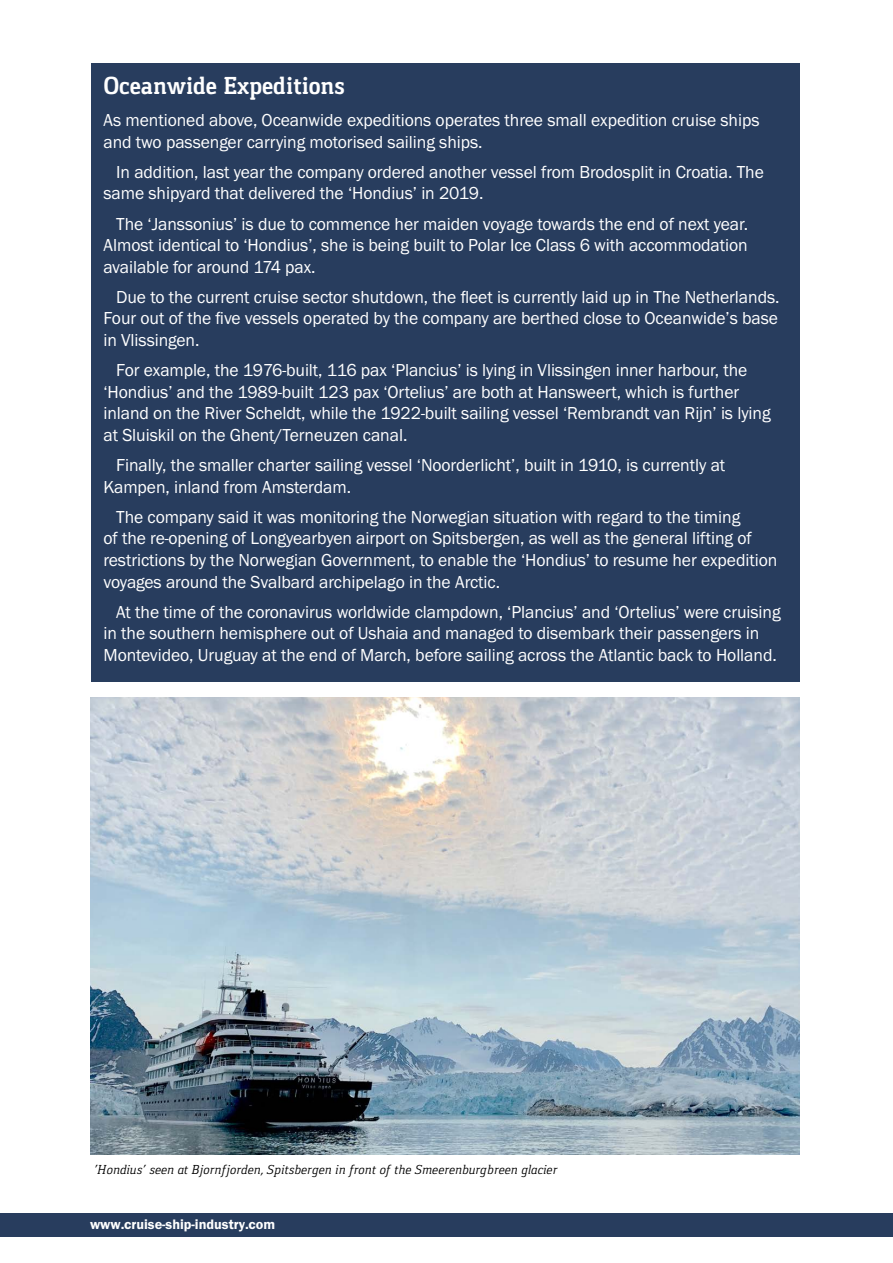
<style>
.page{position:relative;width:893px;height:1263px;background:#fff}
.page>*{position:absolute;margin:0;border:0;box-sizing:border-box;transform-origin:0 0}
.t1{font:700 25.5px "Gaspar";letter-spacing:-.005em;color:#fff}
.t2{font:18px/21.6px "Franklin Got ITC";letter-spacing:-.005em;color:#fff}
.t3{font:600 14.25px "Franklin Got ITC";color:#fff}
.t4{font:italic 13.5px "Gaspar";color:#000}
</style>
<div class="page">
<div style="left:0;top:1213px;width:893px;height:23px;background:#283d5e"></div>
<img style="left:91px;top:697px;width:708px;height:457px">
<div style="left:91px;top:64px;width:708px;height:618px;background:#283d5e"></div>
<h1 class="t1" style="left:103px;top:71px;width:243px">Oceanwide Expeditions</h1>
<p class="t2" style="left:103px;top:110px;width:658px">As mentioned above, Oceanwide expeditions operates three small expedition cruise ships and two passenger carrying motorised sailing ships.</p>
<p class="t2" style="left:103px;top:161px;width:662px;text-indent:13px">In addition, last year the company ordered another vessel from Brodosplit in Croatia. The same shipyard that delivered the ‘Hondius’ in 2019.</p>
<p class="t2" style="left:103px;top:213px;width:646px;text-align:justify;text-indent:13px">The ‘Janssonius’ is due to commence her maiden voyage towards the end of next year.<br>Almost identical to ‘Hondius’, she is being built to Polar Ice Class 6 with accommodation available for around 174 pax.</p>
<p class="t2" style="left:103px;top:286px;width:678px;text-align:justify;text-indent:13px">Due to the current cruise sector shutdown, the fleet is currently laid up in The Netherlands.<br>Four out of the five vessels operated by the company are berthed close to Oceanwide’s base in Vlissingen.</p>
<p class="t2" style="left:103px;top:360px;width:669px;text-indent:13px">For example, the 1976-built, 116 pax ‘Plancius’ is lying in Vlissingen inner harbour, the ‘Hondius’ and the 1989-built 123 pax ‘Ortelius’ are both at Hansweert, which is further inland on the River Scheldt, while the 1922-built sailing vessel ‘Rembrandt van Rijn’ is lying at Sluiskil on the Ghent/Terneuzen canal.</p>
<p class="t2" style="left:103px;top:455px;width:623px;text-indent:13px">Finally, the smaller charter sailing vessel ‘Noorderlicht’, built in 1910, is currently at<br>Kampen, inland from Amsterdam.</p>
<p class="t2" style="left:103px;top:506px;width:675px;text-indent:13px">The company said it was monitoring the Norwegian situation with regard to the timing<br>of the re-opening of Longyearbyen airport on Spitsbergen, as well as the general lifting of restrictions by the Norwegian Government, to enable the ‘Hondius’ to resume her expedition voyages around the Svalbard archipelago in the Arctic.</p>
<p class="t2" style="left:103px;top:601px;width:679px;text-indent:13px">At the time of the coronavirus worldwide clampdown, ‘Plancius’ and ‘Ortelius’ were cruising in the southern hemisphere out of Ushaia and managed to disembark their passengers in<br>Montevideo, Uruguay at the end of March, before sailing across the Atlantic back to Holland.</p>
<p class="t4" style="left:94px;top:1162px;width:465px">‘Hondius’ seen at Bjornfjorden, Spitsbergen in front of the Smeerenburgbreen glacier</p>
<p class="t3" style="left:90px;top:1216px;width:187px">www.cruise-ship-industry.com</p>
</div>
